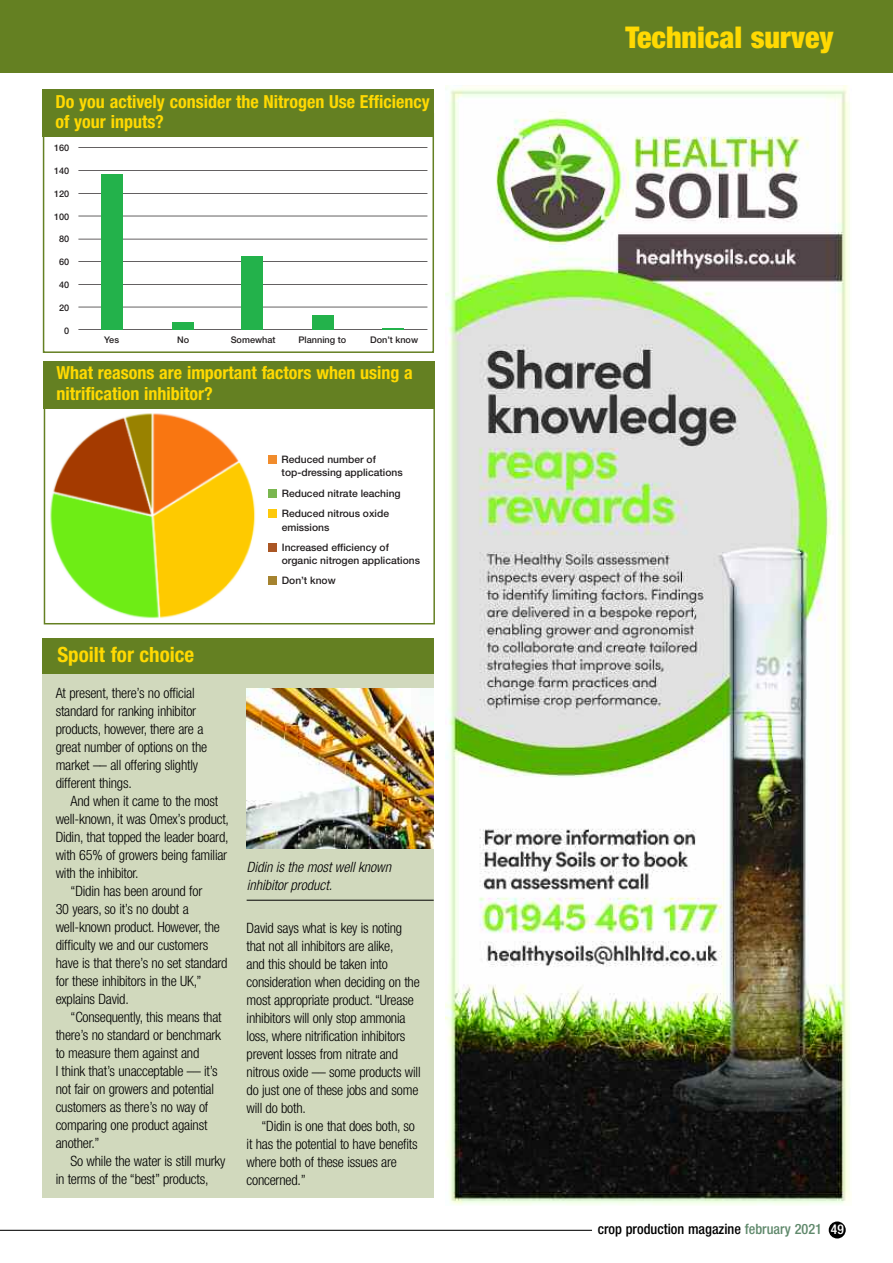
<style>
.page{position:relative;width:893px;height:1263px;background:#fff}
.page>*{position:absolute;margin:0;border:0;box-sizing:border-box;transform-origin:0 0}
.t1{font:900 condensed 30px "Helvetica Neue";color:#ffd902}
.t2{font:700 condensed 21px "Helvetica Neue";color:#ffd902}
.t3{font:700 condensed 18px/19.5px "Helvetica Neue";color:#ffd902}
.t4{font:300 condensed 14.25px/18px "Helvetica Neue";letter-spacing:-.015em;color:#000}
.t5{font:italic 300 condensed 14.25px/18px "Helvetica Neue";color:#000}
.t6{font:500 condensed 14.25px "Helvetica Neue";color:#000}
.t7{font:500 10.35px/20.1px "Helvetica Neue";color:#231f20}
.t8{font:500 9.15px "Helvetica Neue";color:#231f20}
.s1{color:#60896c}
.s2{font-size:13.5px;color:#fff}
</style>
<div class="page">
<div style="left:43px;top:672px;width:391px;height:526px;background:#d1d9bd"></div>
<div style="left:43px;top:638px;width:391px;height:36px;background:#648022"></div>
<div style="left:0;top:0;width:893px;height:72px;background:#648022"></div>
<hr style="left:78px;top:329px;width:349px;height:1px;background:#231f20">
<hr style="left:78px;top:307px;width:349px;height:1px;background:#231f20">
<hr style="left:78px;top:284px;width:349px;height:1px;background:#231f20">
<hr style="left:78px;top:261px;width:349px;height:1px;background:#231f20">
<hr style="left:78px;top:239px;width:349px;height:1px;background:#231f20">
<hr style="left:78px;top:216px;width:349px;height:1px;background:#231f20">
<hr style="left:78px;top:193px;width:349px;height:1px;background:#231f20">
<hr style="left:78px;top:170px;width:349px;height:1px;background:#231f20">
<hr style="left:78px;top:147px;width:349px;height:1px;background:#231f20">
<div style="left:101px;top:174px;width:22px;height:155px;background:#23b24b"></div>
<div style="left:172px;top:322px;width:22px;height:7px;background:#23b24b"></div>
<div style="left:241px;top:256px;width:22px;height:73px;background:#23b24b"></div>
<div style="left:312px;top:315px;width:22px;height:14px;background:#23b24b"></div>
<svg style="left:382px;top:328px;width:22px;height:1px"></svg>
<div style="left:43px;top:113px;width:391px;height:240px;border:2px solid #648022"></div>
<div style="left:829px;top:1221px;width:17px;height:17px;background:#000;border-radius:50%"></div>
<hr style="left:0;top:1230px;width:592px;height:1px;background:#000">
<div style="left:43px;top:89px;width:391px;height:48px;background:#648022"></div>
<img style="left:47px;top:408px;width:385px;height:210px">
<div style="left:44px;top:384px;width:391px;height:240px;border:2px solid #648022"></div>
<div style="left:262px;top:409px;width:165px;height:214px;background:#fff"></div>
<div style="left:268px;top:455px;width:8px;height:9px;background:#f18c2c"></div>
<div style="left:268px;top:489px;width:8px;height:8px;background:#7ab64f"></div>
<div style="left:268px;top:510px;width:8px;height:8px;background:#fdc90b"></div>
<div style="left:268px;top:543px;width:8px;height:8px;background:#aa5624"></div>
<div style="left:268px;top:576px;width:8px;height:9px;background:#a5832f"></div>
<img style="left:247px;top:688px;width:187px;height:160px">
<div style="left:44px;top:361px;width:391px;height:47px;background:#648022"></div>
<img style="left:446px;top:86px;width:405px;height:1119px">
<hr style="left:247px;top:900px;width:187px;height:1px;background:#000">
<p class="t3" style="left:56px;top:94px;width:376px">Do you actively consider the Nitrogen Use Efficiency of your inputs?</p>
<p class="t8" style="left:54px;top:144px;width:17px">160</p>
<p class="t8" style="left:59px;top:167px;width:12px">40</p>
<p class="t8" style="left:59px;top:190px;width:12px">20</p>
<p class="t8" style="left:54px;top:213px;width:17px">100</p>
<p class="t8" style="left:59px;top:236px;width:12px">80</p>
<p class="t8" style="left:59px;top:259px;width:12px">60</p>
<p class="t8" style="left:59px;top:282px;width:12px">40</p>
<p class="t8" style="left:59px;top:304px;width:12px">20</p>
<p class="t8" style="left:64px;top:327px;width:7px">0</p>
<p class="t8" style="left:104px;top:336px;width:16px">Yes</p>
<p class="t8" style="left:177px;top:336px;width:14px">No</p>
<p class="t8" style="left:231px;top:336px;width:46px">Somewhat</p>
<p class="t8" style="left:298px;top:336px;width:49px">Planning to</p>
<p class="t8" style="left:370px;top:336px;width:49px">Don’t know</p>
<p class="t3" style="left:56px;top:364px;width:358px;line-height:21px">What reasons are important factors when using a nitrification inhibitor?</p>
<p class="t7" style="left:282px;top:454px;width:123px;line-height:13.2px">Reduced number of top-dressing applications</p>
<p class="t7" style="left:282px;top:483px;width:120px;line-height:20.9px">Reduced nitrate leaching<br>Reduced nitrous oxide</p>
<p class="t7" style="left:282px;top:518px;width:109px">emissions<br>ncreased efficiency of</p>
<p class="t7" style="left:282px;top:551px;width:140px">organic nitrogen applications<br>Don’t know</p>
<h2 class="t2" style="left:57px;top:646px;width:138px">Spoilt for choice</h2>
<p class="t4" style="left:56px;top:685px;width:153px">At present, there’s no official standard for ranking inhibitor products, however, there are a great number of options on the market –– all offering slightly different things.</p>
<p class="t4" style="left:71px;top:793px;width:149px">And when it came to the most</p>
<p class="t4" style="left:56px;top:811px;width:175px">well-known, it was Omex’s product,</p>
<p class="t4" style="left:56px;top:829px;width:174px">Didin, that topped the leader board,</p>
<p class="t4" style="left:56px;top:847px;width:173px">with 65% of growers being familiar</p>
<p class="t4" style="left:56px;top:865px;width:85px">with the inhibitor.</p>
<p class="t4" style="left:71px;top:883px;width:133px">“Didin has been around for</p>
<p class="t4" style="left:56px;top:901px;width:135px">30 years, so it’s no doubt a</p>
<p class="t4" style="left:56px;top:919px;width:166px">well-known product. However, the</p>
<p class="t4" style="left:56px;top:937px;width:154px">difficulty we and our customers</p>
<p class="t4" style="left:56px;top:955px;width:173px">have is that there’s no set standard</p>
<p class="t4" style="left:56px;top:973px;width:147px">for these inhibitors in the UK,”</p>
<p class="t4" style="left:56px;top:991px;width:75px">explains David.</p>
<p class="t4" style="left:71px;top:1009px;width:153px">“Consequently, this means that</p>
<p class="t4" style="left:56px;top:1027px;width:167px">there’s no standard or benchmark</p>
<p class="t4" style="left:56px;top:1045px;width:145px">to measure them against and</p>
<p class="t4" style="left:56px;top:1063px;width:164px">I think that’s unacceptable –– it’s</p>
<p class="t4" style="left:56px;top:1081px;width:160px">not fair on growers and potential</p>
<p class="t4" style="left:56px;top:1099px;width:154px">customers as there’s no way of</p>
<p class="t4" style="left:56px;top:1117px;width:153px">comparing one product against</p>
<p class="t4" style="left:56px;top:1135px;width:45px">another.”</p>
<p class="t4" style="left:71px;top:1153px;width:156px">So while the water is still murky</p>
<p class="t4" style="left:56px;top:1171px;width:154px">in terms of the “best” products,</p>
<p class="t5" style="left:247px;top:859px;width:146px">Didin is the most well known inhibitor product.</p>
<p class="t4" style="left:247px;top:920px;width:175px">David says what is key is noting that not all inhibitors are alike,<br>and this should be taken into consideration when deciding on the most appropriate product. “Urease inhibitors will only stop ammonia loss, where nitrification inhibitors prevent losses from nitrate and nitrous oxide –– some products will do just one of these jobs and some will do both.</p>
<p class="t4" style="left:247px;top:1118px;width:172px;text-indent:15px">“Didin is one that does both, so it has the potential to have benefits where both of these issues are concerned.”</p>
<h1 class="t1" style="left:625px;top:27px;width:209px">Technical survey</h1>
<p class="t6" style="left:598px;top:1224px;width:248px">crop production magazine <span class="s1">february 2021</span> <span class="s2">49</span></p>
</div>
